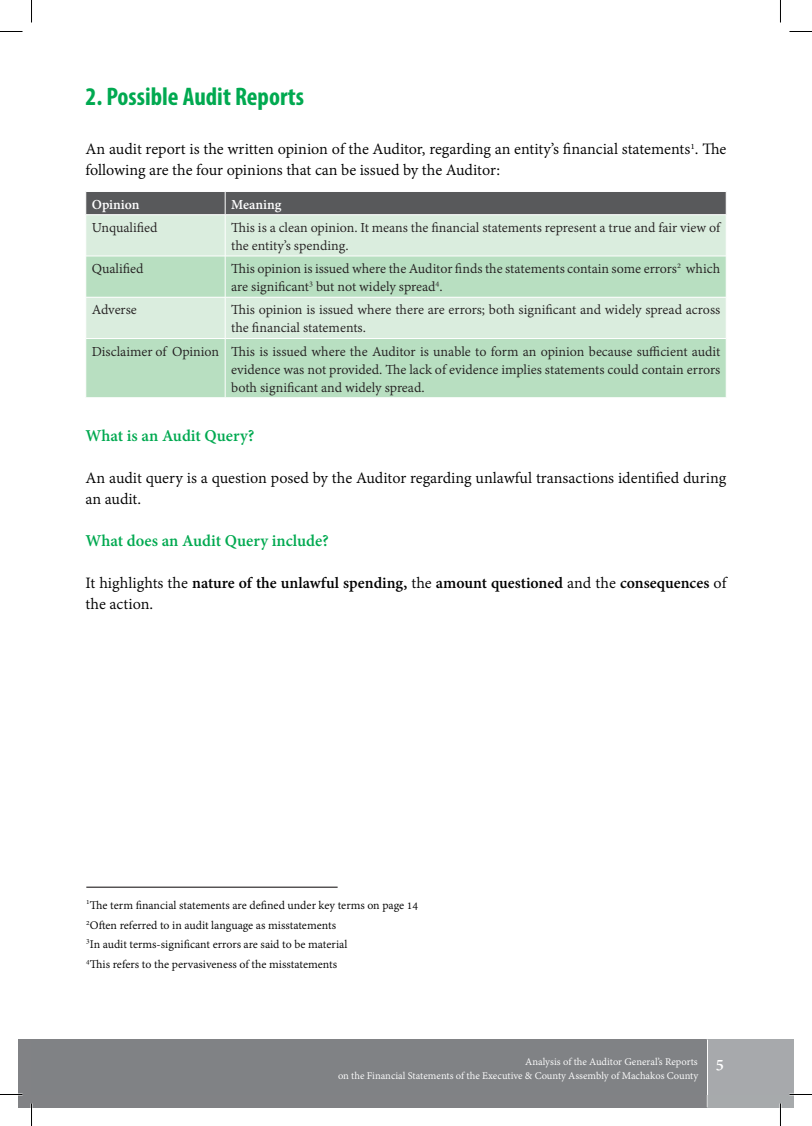
<style>
.page{position:relative;width:812px;height:1126px;background:#fff}
.page>*{position:absolute;margin:0;border:0;box-sizing:border-box;transform-origin:0 0}
.t1{font:700 condensed 25.5px "Myriad Pro";color:#00a950}
.t2{font:700 18px "Adobe Gurmukhi";color:#00a950}
.t3{font:17.25px/21px "Adobe Gurmukhi";color:#000}
.t4{font:700 17.25px/21px "Adobe Gurmukhi";color:#000}
.t5{font:15px/18px "Adobe Gurmukhi";color:#231f20}
.t6{font:700 15px "Adobe Gurmukhi";color:#fff}
.t7{font:12.75px/20.1px "Adobe Gurmukhi";color:#000}
.t8{font:11.25px/14.7px "Adobe Gurmukhi";color:#fff}
.s1{font-weight:400}
.s2{font-weight:700;font-size:18px}
</style>
<div class="page">
<div style="left:19px;top:1039px;width:687px;height:68px;background:#818285"></div>
<div style="left:706px;top:1039px;width:74px;height:68px;background:#a7aaac"></div>
<hr style="left:706px;top:1039px;width:1px;height:68px;background:#fff">
<div style="left:780px;top:1039px;width:13px;height:68px;background:#a7aaac"></div>
<div style="left:86px;top:339px;width:639px;height:58px;background:#b8dfc1"></div>
<svg style="left:85px;top:191px;width:641px;height:147px;background:#bed3c3"></svg>
<hr style="left:85px;top:215px;width:1px;height:41px;background:#fff">
<hr style="left:225px;top:215px;width:1px;height:41px;background:#fff">
<hr style="left:85px;top:256px;width:1px;height:41px;background:#fff">
<hr style="left:225px;top:256px;width:1px;height:41px;background:#fff">
<hr style="left:85px;top:297px;width:1px;height:41px;background:#fff">
<hr style="left:225px;top:297px;width:1px;height:41px;background:#fff">
<hr style="left:225px;top:338px;width:1px;height:60px;background:#fff">
<hr style="left:86px;top:887px;width:251px;height:1px;background:#231f20">
<hr style="left:779px;top:1103px;width:2px;height:23px;background:#fff">
<svg style="left:0;top:31px;width:22px;height:1px"></svg>
<svg style="left:789px;top:31px;width:22px;height:1px"></svg>
<svg style="left:0;top:1094px;width:22px;height:1px"></svg>
<svg style="left:789px;top:1094px;width:22px;height:1px"></svg>
<svg style="left:31px;top:0;width:1px;height:22px"></svg>
<svg style="left:31px;top:1103px;width:1px;height:23px"></svg>
<svg style="left:780px;top:0;width:1px;height:22px"></svg>
<svg style="left:780px;top:1103px;width:1px;height:23px"></svg>
<p class="t1" style="left:86px;top:80px;width:220px">2. Possible Audit Reports</p>
<p class="t3" style="left:85px;top:139px;width:642px">An audit report is the written opinion of the Auditor, regarding an entity’s financial statements<sup>1</sup>. The following are the four opinions that can be issued by the Auditor:</p>
<p class="t6" style="left:92px;top:196px;width:49px">Opinion</p>
<p class="t6" style="left:231px;top:196px;width:52px">Meaning</p>
<p class="t5" style="left:92px;top:219px;width:67px">Unqualified</p>
<p class="t5" style="left:231px;top:219px;width:490px">This is a clean opinion. It means the financial statements represent a true and fair view of the entity’s spending.</p>
<p class="t5" style="left:92px;top:260px;width:53px">Qualified</p>
<p class="t5" style="left:231px;top:260px;width:490px">This opinion is issued where the Auditor finds the statements contain some errors<sup>2</sup> which are significant<sup>3</sup> but not widely spread<sup>4</sup>.</p>
<p class="t5" style="left:92px;top:302px;width:47px">Adverse</p>
<p class="t5" style="left:231px;top:302px;width:490px">This opinion is issued where there are errors; both significant and widely spread across the financial statements.</p>
<p class="t5" style="left:231px;top:343px;width:490px;text-align:justify;text-indent:-139px">Disclaimer of Opinion This is issued where the Auditor is unable to form an opinion because sufficient audit evidence was not provided. The lack of evidence implies statements could contain errors both significant and widely spread.</p>
<p class="t2" style="left:86px;top:425px;width:170px">What is an Audit Query?</p>
<p class="t3" style="left:86px;top:468px;width:642px">An audit query is a question posed by the Auditor regarding unlawful transactions identified during an audit.</p>
<p class="t2" style="left:86px;top:530px;width:245px">What does an Audit Query include?</p>
<p class="t4" style="left:86px;top:573px;width:642px"><span class="s1">It highlights the</span> nature of the unlawful spending, <span class="s1">the</span> amount questioned <span class="s1">and the</span> consequences <span class="s1">of the action.</span></p>
<p class="t7" style="left:86px;top:896px;width:333px"><sup>1</sup>The term financial statements are defined under key terms on page 14<br><sup>2</sup>Often referred to in audit language as misstatements</p>
<p class="t7" style="left:86px;top:934px;width:262px"><sup>3</sup>In audit terms-significant errors are said to be material<br><sup>4</sup>This refers to the pervasiveness of the misstatements</p>
<p class="t8" style="left:338px;top:1054px;width:387px;text-indent:187px">Analysis of the Auditor General’s Reports <span class="s2">5 </span>on the Financial Statements of the Executive &amp; County Assembly of Machakos County</p>
</div>
